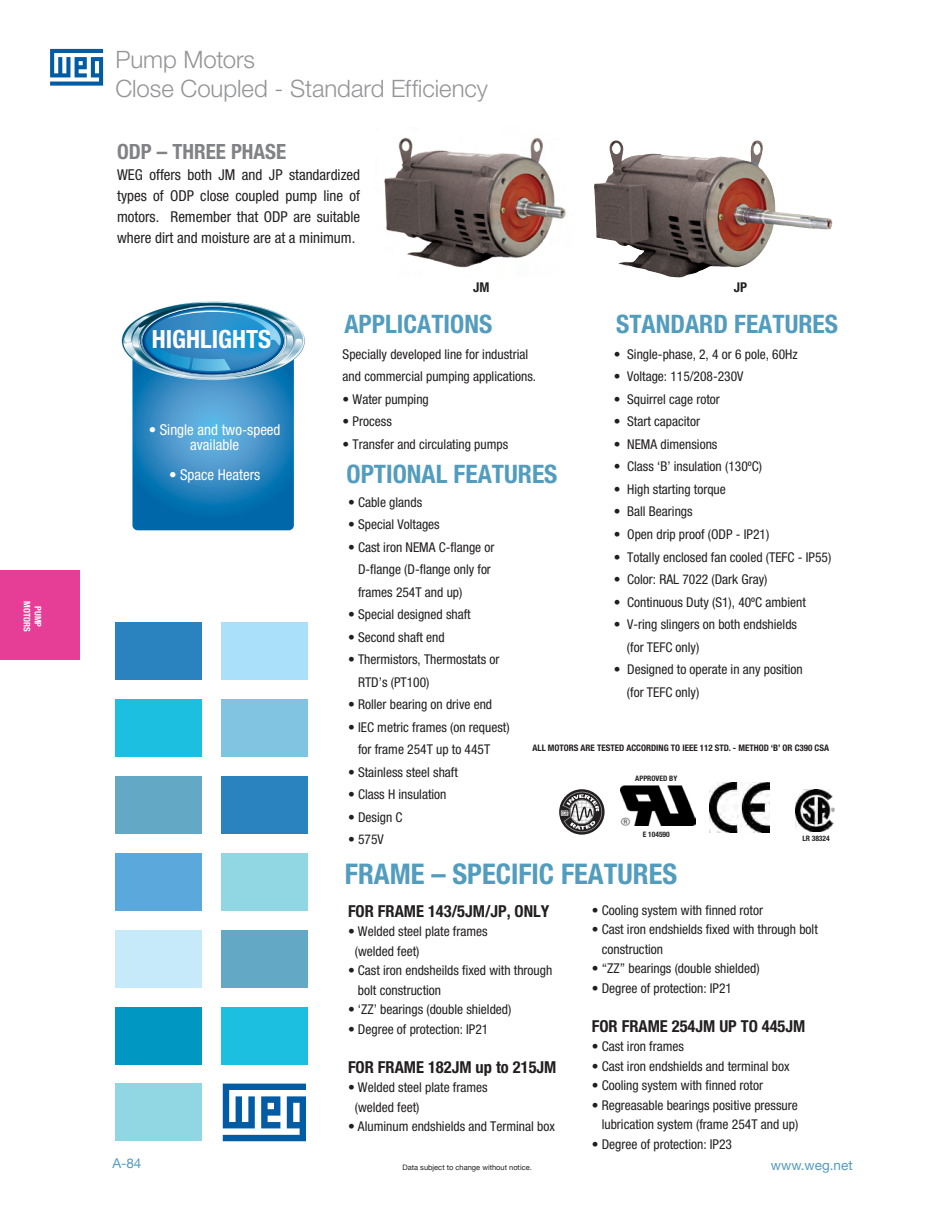
<style>
.page{position:relative;width:936px;height:1206px;background:#fff}
.page>*{position:absolute;margin:0;border:0;box-sizing:border-box;transform-origin:0 0}
.t1{font:700 condensed 28.5px "Helvetica Neue LT Pro";color:#529cbe}
.t2{font:700 condensed 25.5px "Helvetica Neue LT Pro";color:#529cbe}
.t3{font:700 condensed 25.05px "Helvetica Neue LT Pro";color:#fff}
.t4{font:300 24px/29.7px "Helvetica Neue LT Pro";letter-spacing:-.005em;color:#939598}
.t5{font:700 condensed 21px "Helvetica Neue LT Pro";color:#808285}
.t6{font:700 condensed 16.5px "Helvetica Neue LT Pro";color:#231f20}
.t7{font:condensed 15px/21px "Helvetica Neue LT Pro";color:#231f20;text-align:justify}
.t8{font:condensed 15px/15px "Helvetica Neue LT Pro";color:#fff;text-align:center}
.t9{font:condensed 13.5px/22.5px "Helvetica Neue LT Pro";color:#231f20}
.t10{font:13.5px "Helvetica Neue";color:#529cbe}
.t11{font:700 condensed 13.5px "Helvetica Neue LT Pro";color:#231f20}
.t12{font:700 condensed 9px "Helvetica Neue LT Pro";color:#231f20}
.t13{font:700 condensed 9px/10.8px "Helvetica Neue LT Pro";color:#fff;text-align:center}
.t14{font:7.5px "Helvetica Neue";color:#231f20}
.t15{font:700 condensed 7.5px "Helvetica Neue LT Pro";color:#231f20}
</style>
<div class="page">
<div style="left:0;top:570px;width:79px;height:90px;background:#e63e97"></div>
<svg style="left:50px;top:49px;width:53px;height:37px"></svg>
<img style="left:709px;top:783px;width:61px;height:49px">
<svg style="left:559px;top:789px;width:46px;height:46px"></svg>
<svg style="left:561px;top:791px;width:42px;height:42px"></svg>
<div style="left:560px;top:790px;width:44px;height:44px;border:1px solid #231f20;border-radius:50%"></div>
<svg style="left:562px;top:792px;width:39px;height:39px"></svg>
<svg style="left:559px;top:794px;width:40px;height:36px"></svg>
<img style="left:795px;top:789px;width:40px;height:42px">
<div style="left:116px;top:699px;width:86px;height:58px;background:#1cbfdf"></div>
<div style="left:116px;top:776px;width:86px;height:58px;background:#63a8c4"></div>
<div style="left:221px;top:699px;width:87px;height:58px;background:#81c4e2"></div>
<div style="left:221px;top:776px;width:87px;height:58px;background:#2a83be"></div>
<div style="left:116px;top:853px;width:86px;height:58px;background:#5ba8dc"></div>
<div style="left:221px;top:853px;width:87px;height:58px;background:#91d6e3"></div>
<div style="left:116px;top:930px;width:86px;height:58px;background:#c6eafa"></div>
<div style="left:221px;top:930px;width:87px;height:58px;background:#63a8c4"></div>
<div style="left:116px;top:1007px;width:86px;height:57px;background:#0098c2"></div>
<div style="left:221px;top:1007px;width:87px;height:57px;background:#1cbfdf"></div>
<div style="left:116px;top:1084px;width:86px;height:57px;background:#91d6e3"></div>
<svg style="left:223px;top:1084px;width:83px;height:57px"></svg>
<div style="left:116px;top:622px;width:86px;height:58px;background:#2a83be"></div>
<div style="left:221px;top:622px;width:87px;height:58px;background:#aae0f9"></div>
<img style="left:384px;top:137px;width:182px;height:131px">
<img style="left:594px;top:140px;width:239px;height:138px">
<svg style="left:122px;top:302px;width:183px;height:228px;background:#4d99c7"></svg>
<img style="left:620px;top:785px;width:75px;height:41px">
<p class="t13" style="left:43px;top:601px;width:32px;rotate:90deg">PUMP<br>MOTORS</p>
<h3 class="t4" style="left:116px;top:44px;width:374px">Pump Motors<br>Close Coupled - Standard Efficiency</h3>
<h3 class="t5" style="left:117px;top:139px;width:171px">ODP – THREE PHASE</h3>
<p class="t7" style="left:117px;top:164px;width:245px">WEG offers both JM and JP standardized types of ODP close coupled pump line of motors. Remember that ODP are suitable where dirt and moisture are at a minimum.</p>
<p class="t11" style="left:473px;top:279px;width:18px">JM</p>
<p class="t11" style="left:734px;top:279px;width:15px">JP</p>
<h3 class="t3" style="left:152px;top:324px;width:121px">HIGHLIGHTS</h3>
<p class="t8" style="left:149px;top:422px;width:133px">• Single and two-speed available</p>
<p class="t8" style="left:169px;top:467px;width:93px">• Space Heaters</p>
<p class="t10" style="left:112px;top:1155px;width:31px">A-84</p>
<h2 class="t2" style="left:344px;top:309px;width:149px">APPLICATIONS</h2>
<h2 class="t2" style="left:616px;top:309px;width:223px">STANDARD FEATURES</h2>
<p class="t9" style="left:614px;top:343px;width:185px">• Single-phase, 2, 4 or 6 pole, 60Hz</p>
<p class="t9" style="left:614px;top:365px;width:131px">• Voltage: 115/208-230V</p>
<p class="t9" style="left:614px;top:388px;width:107px">• Squirrel cage rotor</p>
<p class="t9" style="left:614px;top:410px;width:88px">• Start capacitor</p>
<p class="t9" style="left:614px;top:433px;width:105px">• NEMA dimensions</p>
<p class="t9" style="left:614px;top:455px;width:150px">• Class ‘B’ insulation (130ºC)</p>
<p class="t9" style="left:614px;top:478px;width:113px">• High starting torque</p>
<p class="t9" style="left:614px;top:500px;width:80px">• Ball Bearings</p>
<p class="t9" style="left:614px;top:523px;width:157px">• Open drip proof (ODP - IP21)</p>
<p class="t9" style="left:614px;top:545px;width:219px">• Totally enclosed fan cooled (TEFC - IP55)</p>
<p class="t9" style="left:614px;top:568px;width:155px">• Color: RAL 7022 (Dark Gray)</p>
<p class="t9" style="left:614px;top:590px;width:193px">• Continuous Duty (S1), 40ºC ambient</p>
<p class="t9" style="left:627px;top:613px;width:172px;text-indent:-13px">• V-ring slingers on both endshields (for TEFC only)</p>
<p class="t9" style="left:627px;top:658px;width:177px;text-indent:-13px">• Designed to operate in any position (for TEFC only)</p>
<p class="t9" style="left:343px;top:343px;width:195px">Specially developed line for industrial and commercial pumping applications.</p>
<p class="t9" style="left:343px;top:388px;width:88px">• Water pumping</p>
<p class="t9" style="left:343px;top:410px;width:51px">• Process</p>
<p class="t9" style="left:343px;top:433px;width:167px">• Transfer and circulating pumps</p>
<h2 class="t2" style="left:346px;top:459px;width:213px">OPTIONAL FEATURES</h2>
<p class="t9" style="left:348px;top:491px;width:76px">• Cable glands</p>
<p class="t9" style="left:348px;top:513px;width:93px">• Special Voltages</p>
<p class="t9" style="left:358px;top:536px;width:138px;text-indent:-10px">• Cast iron NEMA C-flange or<br>D-flange (D-flange only for frames 254T and up)</p>
<p class="t9" style="left:348px;top:603px;width:124px">• Special designed shaft</p>
<p class="t9" style="left:348px;top:626px;width:98px">• Second shaft end</p>
<p class="t9" style="left:358px;top:648px;width:143px;text-indent:-10px">• Thermistors, Thermostats or<br>RTD’s (PT100)</p>
<p class="t9" style="left:348px;top:693px;width:146px">• Roller bearing on drive end</p>
<p class="t9" style="left:358px;top:716px;width:153px;text-indent:-10px">• IEC metric frames (on request) for frame 254T up to 445T</p>
<p class="t9" style="left:348px;top:761px;width:111px">• Stainless steel shaft</p>
<p class="t9" style="left:348px;top:783px;width:100px">• Class H insulation</p>
<p class="t9" style="left:348px;top:806px;width:56px">• Design C</p>
<p class="t9" style="left:348px;top:828px;width:37px">• 575V</p>
<p class="t12" style="left:532px;top:743px;width:298px">ALL MOTORS ARE TESTED ACCORDING TO IEEE 112 STD. - METHOD ‘B’ OR C390 CSA</p>
<p class="t15" style="left:635px;top:774px;width:43px">APPROVED BY</p>
<p class="t15" style="left:643px;top:830px;width:29px">E 104590</p>
<p class="t15" style="left:802px;top:833px;width:29px">LR 38324</p>
<h1 class="t1" style="left:345px;top:857px;width:334px">FRAME – SPECIFIC FEATURES</h1>
<p class="t6" style="left:348px;top:901px;width:203px">FOR FRAME 143/5JM/JP, ONLY</p>
<p class="t9" style="left:355px;top:922px;width:134px;line-height:19.5px;text-indent:-7px">• Welded steel plate frames (welded feet)</p>
<p class="t9" style="left:358px;top:961px;width:196px;line-height:19.5px;text-indent:-10px">• Cast iron endsheilds fixed with through bolt construction</p>
<p class="t9" style="left:348px;top:998px;width:165px">• ‘ZZ’ bearings (double shielded)</p>
<p class="t9" style="left:348px;top:1018px;width:142px">• Degree of protection: IP21</p>
<p class="t6" style="left:348px;top:1057px;width:210px">FOR FRAME 182JM up to 215JM</p>
<p class="t9" style="left:355px;top:1078px;width:134px;line-height:19.5px;text-indent:-7px">• Welded steel plate frames (welded feet)</p>
<p class="t9" style="left:348px;top:1115px;width:208px">• Aluminum endshields and Terminal box</p>
<p class="t9" style="left:592px;top:899px;width:173px">• Cooling system with finned rotor</p>
<p class="t9" style="left:602px;top:920px;width:218px;line-height:19.5px;text-indent:-10px">• Cast iron endshields fixed with through bolt construction</p>
<p class="t9" style="left:592px;top:957px;width:169px">• “ZZ” bearings (double shielded)</p>
<p class="t9" style="left:592px;top:977px;width:142px">• Degree of protection: IP21</p>
<p class="t6" style="left:592px;top:1016px;width:215px">FOR FRAME 254JM UP TO 445JM</p>
<p class="t9" style="left:592px;top:1035px;width:94px">• Cast iron frames</p>
<p class="t9" style="left:592px;top:1055px;width:199px">• Cast iron endshields and terminal box</p>
<p class="t9" style="left:592px;top:1074px;width:173px">• Cooling system with finned rotor</p>
<p class="t9" style="left:592px;top:1095px;width:208px;line-height:19.5px;text-align:right">• Regreasable bearings positive pressure lubrication system (frame 254T and up)</p>
<p class="t9" style="left:592px;top:1133px;width:142px">• Degree of protection: IP23</p>
<p class="t14" style="left:402px;top:1163px;width:131px">Data subject to change without notice.</p>
<p class="t10" style="left:771px;top:1157px;width:83px">www.weg.net</p>
</div>
